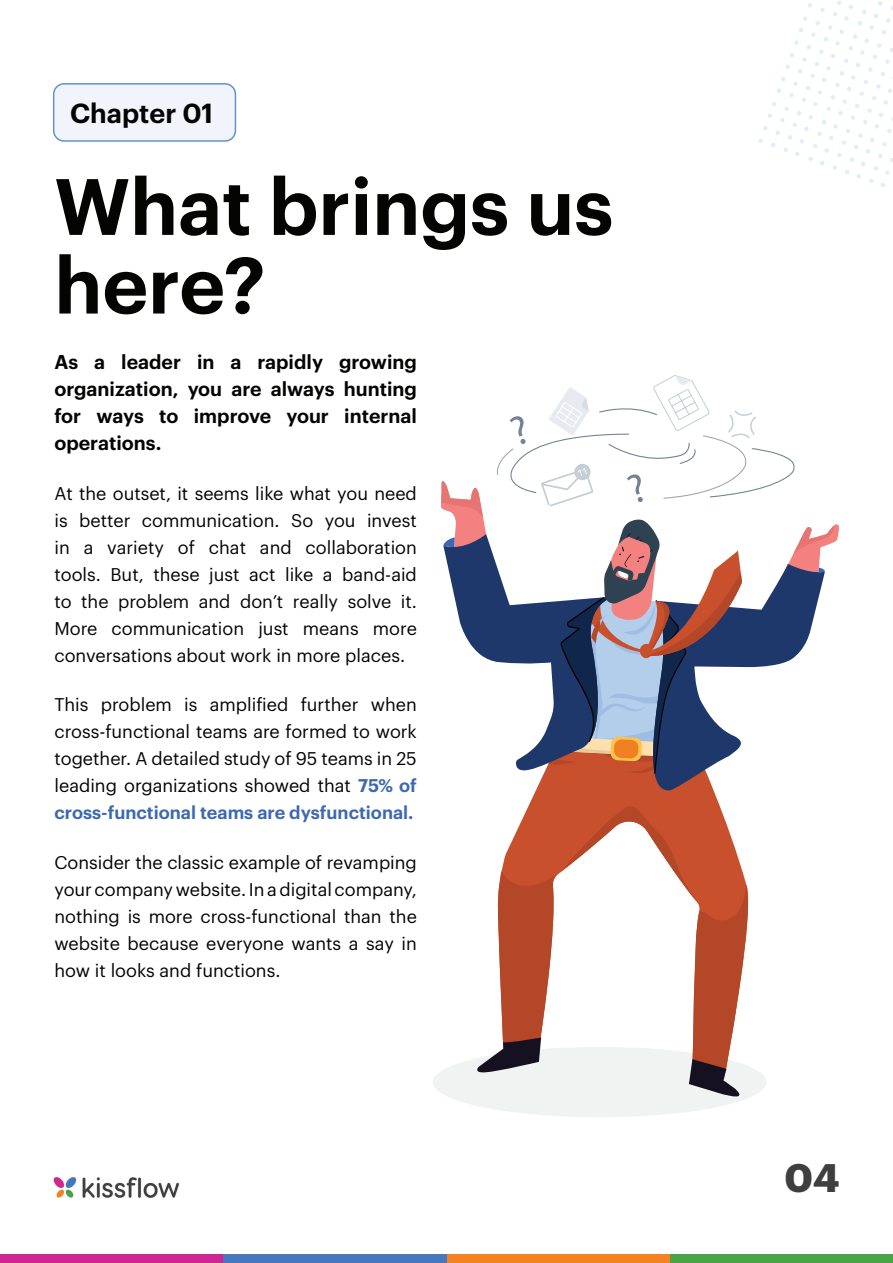
<style>
.page{position:relative;width:893px;height:1263px;background:#fff}
.page>*{position:absolute;margin:0;border:0;box-sizing:border-box;transform-origin:0 0}
.t1{font:600 78px/78.6px "Graphik";color:#040503}
.t2{font:700 39px "Graphik";color:#403f3f}
.t3{font:600 27px "Graphik";color:#040503}
.t4{font:600 19.5px/27px "Graphik";color:#040503;text-align:justify}
.t5{font:18px/27px "Graphik";color:#040503;text-align:justify}
.s1{font-weight:600;color:#3d68b2}
</style>
<div class="page">
<div style="left:670px;top:1254px;width:223px;height:9px;background:#49a246"></div>
<div style="left:0;top:1254px;width:223px;height:9px;background:#ce2791"></div>
<div style="left:446px;top:1254px;width:224px;height:9px;background:#f58221"></div>
<div style="left:223px;top:1254px;width:223px;height:9px;background:#4777bc"></div>
<div style="left:433px;top:1047px;width:334px;height:70px;background:#f1f3f3;border-radius:50%"></div>
<svg style="left:528px;top:794px;width:221px;height:113px;fill:#c8502c"></svg>
<svg style="left:477px;top:806px;width:271px;height:291px"></svg>
<svg style="left:881px;top:183px;width:4px;height:4px"></svg>
<svg style="left:869px;top:179px;width:4px;height:4px"></svg>
<svg style="left:857px;top:174px;width:4px;height:5px"></svg>
<svg style="left:845px;top:170px;width:4px;height:4px"></svg>
<svg style="left:832px;top:165px;width:5px;height:5px"></svg>
<svg style="left:820px;top:161px;width:4px;height:4px"></svg>
<svg style="left:808px;top:157px;width:5px;height:4px"></svg>
<svg style="left:795px;top:152px;width:5px;height:4px"></svg>
<svg style="left:783px;top:147px;width:5px;height:5px"></svg>
<svg style="left:771px;top:143px;width:5px;height:4px"></svg>
<svg style="left:759px;top:138px;width:4px;height:5px"></svg>
<svg style="left:885px;top:170px;width:5px;height:5px"></svg>
<svg style="left:874px;top:166px;width:4px;height:5px"></svg>
<svg style="left:861px;top:162px;width:5px;height:4px"></svg>
<svg style="left:849px;top:157px;width:5px;height:5px"></svg>
<svg style="left:837px;top:153px;width:5px;height:4px"></svg>
<svg style="left:825px;top:148px;width:4px;height:5px"></svg>
<svg style="left:813px;top:144px;width:4px;height:5px"></svg>
<svg style="left:800px;top:139px;width:4px;height:5px"></svg>
<svg style="left:788px;top:135px;width:5px;height:4px"></svg>
<svg style="left:776px;top:130px;width:4px;height:5px"></svg>
<svg style="left:763px;top:126px;width:5px;height:4px"></svg>
<svg style="left:890px;top:158px;width:3px;height:4px"></svg>
<svg style="left:878px;top:154px;width:5px;height:4px"></svg>
<svg style="left:866px;top:149px;width:4px;height:5px"></svg>
<svg style="left:854px;top:145px;width:5px;height:4px"></svg>
<svg style="left:842px;top:140px;width:4px;height:5px"></svg>
<svg style="left:829px;top:136px;width:5px;height:4px"></svg>
<svg style="left:818px;top:132px;width:4px;height:4px"></svg>
<svg style="left:804px;top:127px;width:5px;height:4px"></svg>
<svg style="left:793px;top:123px;width:4px;height:4px"></svg>
<svg style="left:780px;top:118px;width:5px;height:4px"></svg>
<svg style="left:768px;top:113px;width:4px;height:5px"></svg>
<svg style="left:882px;top:142px;width:5px;height:5px"></svg>
<svg style="left:870px;top:138px;width:4px;height:4px"></svg>
<svg style="left:858px;top:133px;width:5px;height:5px"></svg>
<svg style="left:846px;top:129px;width:4px;height:4px"></svg>
<svg style="left:833px;top:124px;width:5px;height:5px"></svg>
<svg style="left:822px;top:120px;width:4px;height:4px"></svg>
<svg style="left:808px;top:115px;width:5px;height:5px"></svg>
<svg style="left:797px;top:111px;width:4px;height:4px"></svg>
<svg style="left:784px;top:106px;width:5px;height:5px"></svg>
<svg style="left:772px;top:102px;width:4px;height:4px"></svg>
<svg style="left:887px;top:129px;width:5px;height:4px"></svg>
<svg style="left:875px;top:124px;width:4px;height:5px"></svg>
<svg style="left:863px;top:120px;width:5px;height:4px"></svg>
<svg style="left:851px;top:115px;width:4px;height:5px"></svg>
<svg style="left:838px;top:111px;width:5px;height:4px"></svg>
<svg style="left:827px;top:107px;width:4px;height:4px"></svg>
<svg style="left:813px;top:102px;width:5px;height:4px"></svg>
<svg style="left:802px;top:98px;width:4px;height:4px"></svg>
<svg style="left:789px;top:93px;width:5px;height:5px"></svg>
<svg style="left:777px;top:88px;width:4px;height:5px"></svg>
<svg style="left:879px;top:113px;width:4px;height:4px"></svg>
<svg style="left:867px;top:108px;width:5px;height:5px"></svg>
<svg style="left:855px;top:104px;width:4px;height:4px"></svg>
<svg style="left:842px;top:99px;width:5px;height:5px"></svg>
<svg style="left:831px;top:95px;width:4px;height:5px"></svg>
<svg style="left:817px;top:90px;width:5px;height:5px"></svg>
<svg style="left:806px;top:86px;width:4px;height:4px"></svg>
<svg style="left:793px;top:81px;width:5px;height:5px"></svg>
<svg style="left:781px;top:77px;width:4px;height:4px"></svg>
<svg style="left:883px;top:100px;width:5px;height:5px"></svg>
<svg style="left:872px;top:96px;width:4px;height:4px"></svg>
<svg style="left:859px;top:91px;width:5px;height:5px"></svg>
<svg style="left:847px;top:87px;width:4px;height:4px"></svg>
<svg style="left:835px;top:83px;width:5px;height:4px"></svg>
<svg style="left:822px;top:78px;width:4px;height:4px"></svg>
<svg style="left:810px;top:73px;width:5px;height:5px"></svg>
<svg style="left:798px;top:69px;width:4px;height:4px"></svg>
<svg style="left:785px;top:64px;width:5px;height:5px"></svg>
<svg style="left:888px;top:89px;width:4px;height:4px"></svg>
<svg style="left:876px;top:84px;width:5px;height:5px"></svg>
<svg style="left:864px;top:80px;width:4px;height:4px"></svg>
<svg style="left:851px;top:75px;width:5px;height:5px"></svg>
<svg style="left:840px;top:71px;width:4px;height:5px"></svg>
<svg style="left:826px;top:66px;width:5px;height:5px"></svg>
<svg style="left:815px;top:62px;width:4px;height:4px"></svg>
<svg style="left:802px;top:57px;width:5px;height:5px"></svg>
<svg style="left:790px;top:53px;width:4px;height:4px"></svg>
<svg style="left:881px;top:72px;width:4px;height:4px"></svg>
<svg style="left:868px;top:67px;width:5px;height:5px"></svg>
<svg style="left:856px;top:63px;width:4px;height:4px"></svg>
<svg style="left:844px;top:59px;width:5px;height:4px"></svg>
<svg style="left:831px;top:54px;width:4px;height:4px"></svg>
<svg style="left:819px;top:49px;width:5px;height:5px"></svg>
<svg style="left:807px;top:45px;width:4px;height:4px"></svg>
<svg style="left:794px;top:40px;width:5px;height:5px"></svg>
<svg style="left:885px;top:59px;width:5px;height:5px"></svg>
<svg style="left:873px;top:55px;width:4px;height:4px"></svg>
<svg style="left:860px;top:50px;width:5px;height:5px"></svg>
<svg style="left:849px;top:46px;width:4px;height:5px"></svg>
<svg style="left:835px;top:41px;width:5px;height:5px"></svg>
<svg style="left:824px;top:37px;width:4px;height:4px"></svg>
<svg style="left:811px;top:32px;width:5px;height:5px"></svg>
<svg style="left:799px;top:28px;width:4px;height:4px"></svg>
<svg style="left:889px;top:48px;width:4px;height:4px"></svg>
<svg style="left:877px;top:43px;width:4px;height:5px"></svg>
<svg style="left:864px;top:39px;width:5px;height:4px"></svg>
<svg style="left:853px;top:34px;width:4px;height:5px"></svg>
<svg style="left:839px;top:30px;width:5px;height:4px"></svg>
<svg style="left:828px;top:25px;width:4px;height:5px"></svg>
<svg style="left:815px;top:21px;width:5px;height:4px"></svg>
<svg style="left:803px;top:16px;width:4px;height:5px"></svg>
<svg style="left:882px;top:30px;width:4px;height:4px"></svg>
<svg style="left:869px;top:25px;width:5px;height:5px"></svg>
<svg style="left:858px;top:21px;width:4px;height:5px"></svg>
<svg style="left:844px;top:16px;width:5px;height:5px"></svg>
<svg style="left:833px;top:12px;width:4px;height:5px"></svg>
<svg style="left:820px;top:7px;width:5px;height:5px"></svg>
<svg style="left:808px;top:3px;width:4px;height:4px"></svg>
<svg style="left:886px;top:18px;width:5px;height:5px"></svg>
<svg style="left:874px;top:14px;width:4px;height:4px"></svg>
<svg style="left:862px;top:10px;width:4px;height:4px"></svg>
<svg style="left:849px;top:5px;width:4px;height:4px"></svg>
<svg style="left:837px;top:1px;width:4px;height:4px"></svg>
<svg style="left:878px;top:1px;width:5px;height:5px"></svg>
<div style="left:54px;top:84px;width:181px;height:57px;background:#f1f5fb;border-radius:10px"></div>
<div style="left:53px;top:83px;width:183px;height:59px;border:2px solid #6490cb;border-radius:10px"></div>
<svg style="left:441px;top:375px;width:398px;height:419px"></svg>
<img style="left:53px;top:1177px;width:126px;height:21px">
<h3 class="t3" style="left:70px;top:92px;width:145px">Chapter 01</h3>
<h1 class="t1" style="left:54px;top:160px;width:560px">What brings us here?</h1>
<p class="t4" style="left:54px;top:347px;width:364px">As a leader in a rapidly growing organization, you are always hunting for ways to improve your internal operations.</p>
<p class="t5" style="left:54px;top:478px;width:364px">At the outset, it seems like what you need is better communication. So you invest in a variety of chat and collaboration tools. But, these just act like a band-aid to the problem and don’t really solve it.<br>More communication just means more conversations about work in more places.</p>
<p class="t5" style="left:54px;top:690px;width:364px">This problem is amplified further when cross-functional teams are formed to work together. A detailed study of 95 teams in 25 leading organizations showed that <span class="s1">75% of cross-functional teams are dysfunctional.</span></p>
<p class="t5" style="left:54px;top:847px;width:364px">Consider the classic example of revamping your company website. In a digital company, nothing is more cross-functional than the website because everyone wants a say in how it looks and functions.</p>
<h2 class="t2" style="left:785px;top:1147px;width:56px">04</h2>
</div>
